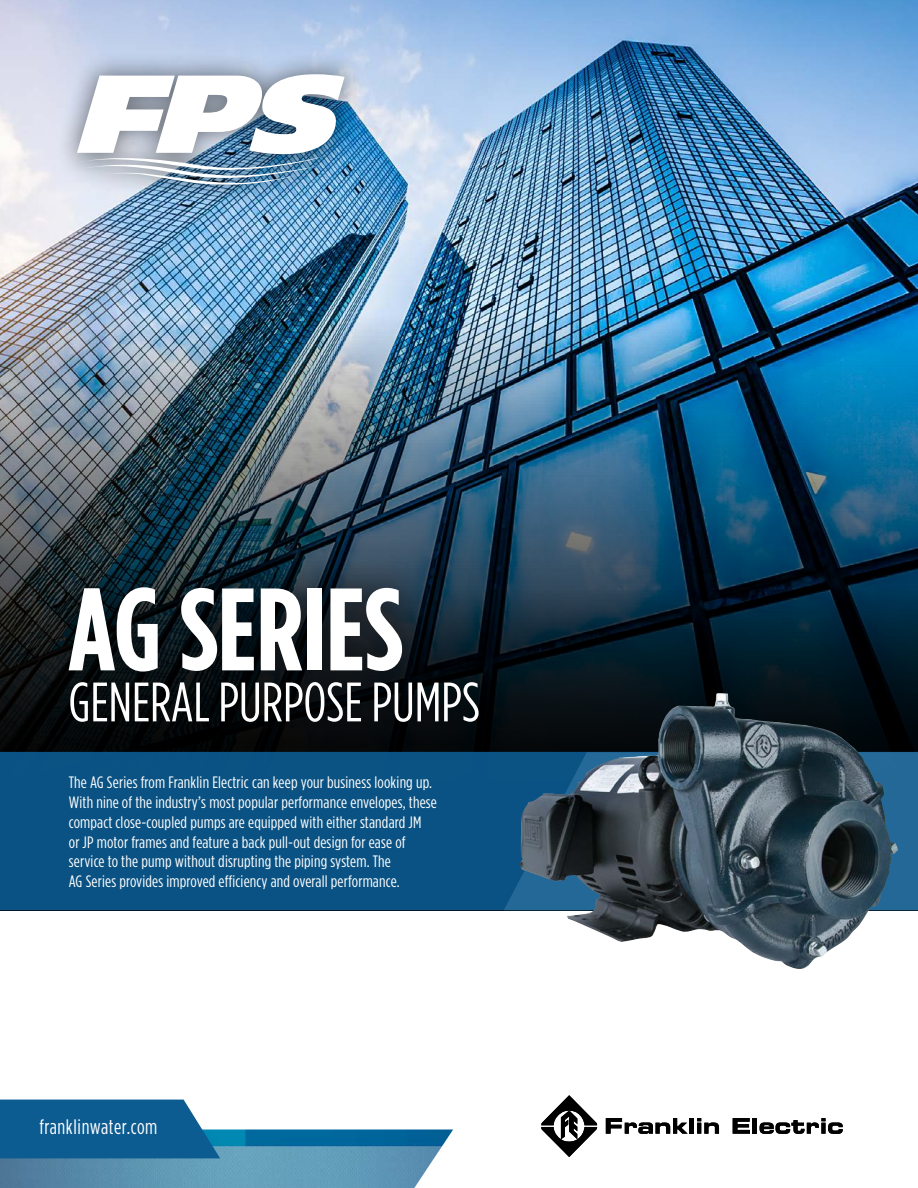
<style>
.page{position:relative;width:918px;height:1188px;background:#fff}
.page>*{position:absolute;margin:0;border:0;box-sizing:border-box;transform-origin:0 0}
.t1{font:700 117px "Gotham Condensed";color:#fff}
.t2{font:55.5px "Gotham Condensed";color:#fff}
.t3{font:20.7px "Gotham Condensed";letter-spacing:.03em;color:#fff}
.t4{font:16.5px/19.8px "Gotham Condensed";letter-spacing:.01em;color:#fff;scale:1.05 1}
</style>
<div class="page">
<img style="left:0;top:0;width:918px;height:420px">
<img style="left:0;top:420px;width:918px;height:332px">
<div style="left:0;top:752px;width:918px;height:158px;background:#0a5283"></div>
<svg style="left:504px;top:752px;width:414px;height:158px;fill:#246898"></svg>
<div style="left:41px;top:558px;width:466px;height:193px;background:#000;opacity:.75"></div>
<img style="left:0;top:1130px;width:453px;height:58px">
<svg style="left:0;top:1100px;width:220px;height:58px;background:#1b6799"></svg>
<svg style="left:606px;top:1118px;width:82px;height:16px"></svg>
<hr style="left:690px;top:1118px;width:4px;height:16px;background:#000">
<svg style="left:697px;top:1118px;width:22px;height:16px"></svg>
<svg style="left:733px;top:1118px;width:17px;height:16px"></svg>
<hr style="left:753px;top:1118px;width:4px;height:16px;background:#000">
<svg style="left:760px;top:1118px;width:83px;height:16px"></svg>
<svg style="left:541px;top:1095px;width:56px;height:62px"></svg>
<div style="left:54px;top:51px;width:313px;height:157px;background:#000;opacity:.5"></div>
<img style="left:74px;top:74px;width:271px;height:113px">
<img style="left:520px;top:693px;width:378px;height:276px">
<h1 class="t1" style="left:69px;top:561px;width:336px">AG SERIES</h1>
<h2 class="t2" style="left:69px;top:670px;width:413px">GENERAL PURPOSE PUMPS</h2>
<p class="t4" style="left:69px;top:772px;width:352px">The AG Series from Franklin Electric can keep your business looking up.<br>With nine of the industry’s most popular performance envelopes, these compact close-coupled pumps are equipped with either standard JM<br>or JP motor frames and feature a back pull-out design for ease of service to the pump without disrupting the piping system. The<br>AG Series provides improved efficiency and overall performance.</p>
<p class="t3" style="left:39px;top:1115px;width:120px">franklinwater.com</p>
</div>
